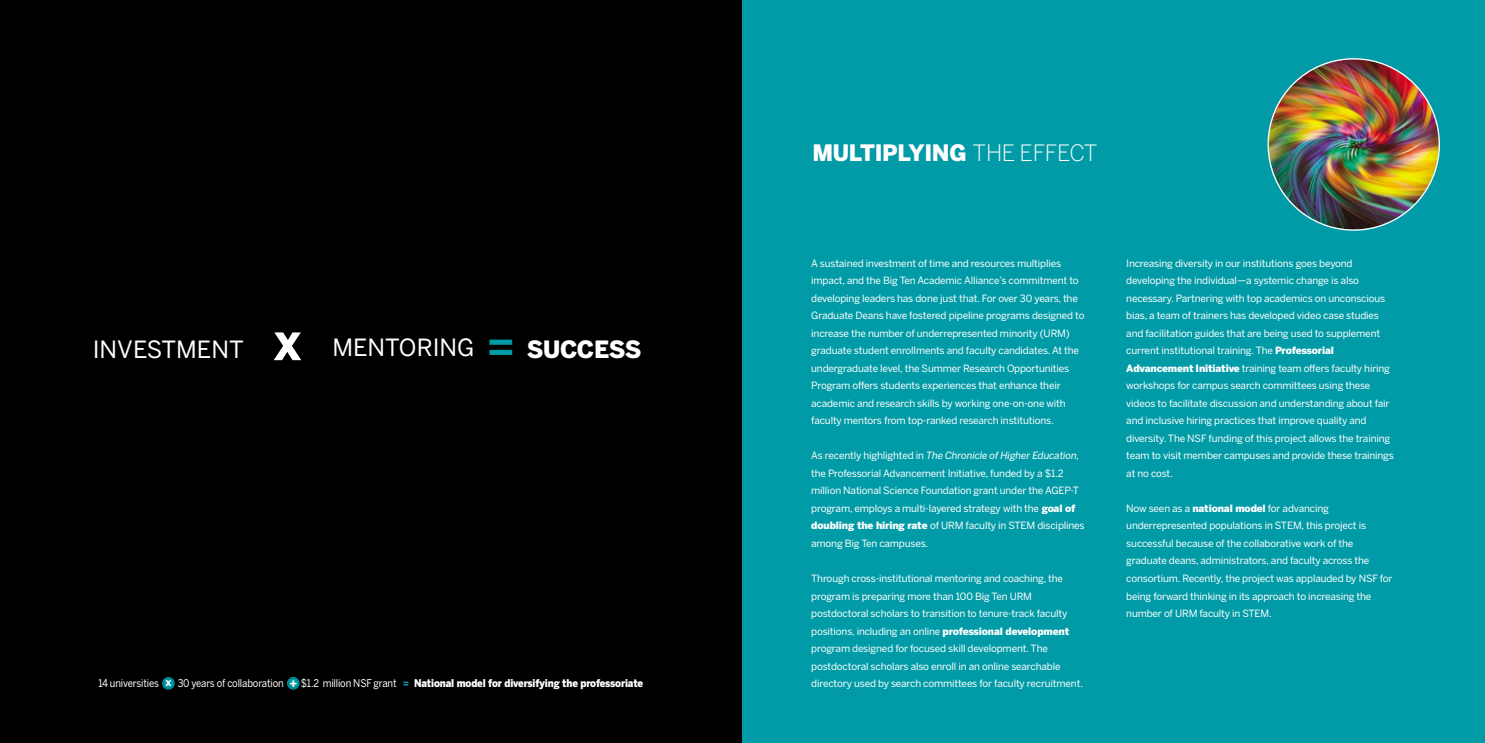
<style>
.page{position:relative;width:1485px;height:743px;background:#fff}
.page>*{position:absolute;margin:0;border:0;box-sizing:border-box;transform-origin:0 0}
.t1{font:700 52px "Benton Sans";color:#fff}
.t2{font:23.62px "Benton Sans";color:#fff}
.t3{font:900 22.5px "Benton Sans";letter-spacing:-.015em;color:#fff}
.t4{font:700 12.5px "Benton Sans";color:#fff}
.t5{font:700 11px "Benton Sans";color:#fff}
.t6{font:900 10.62px "Benton Sans";letter-spacing:-.015em;color:#fff;scale:.9 1}
.t7{font:10.62px "Benton Sans";letter-spacing:-.015em;color:#fff;scale:.9 1}
.t8{font:10px/17.5px "Benton Sans";letter-spacing:-.015em;color:#fff}
.s1{font-weight:700;font-size:44.75px;color:#009ba7}
.s2{font-weight:900}
.s3{font-weight:400}
.s4{color:#009ba7}
.s5{font-weight:300}
.s6{font-style:italic}
</style>
<div class="page">
<div style="left:0;top:0;width:742px;height:742px;background:#000001"></div>
<div style="left:742px;top:0;width:743px;height:742px;background:#009ba7"></div>
<svg style="left:162px;top:677px;width:13px;height:12px"></svg>
<svg style="left:287px;top:677px;width:13px;height:12px"></svg>
<img style="left:1268px;top:58px;width:172px;height:173px">
<h2 class="t2" style="left:93px;top:335px;width:153px">INVESTMENT</h2>
<p class="t1" style="left:273px;top:303px;width:30px">x</p>
<p class="t2" style="left:332px;top:333px;width:311px">MENTORING <span class="s1">=</span> <span class="s2">SUCCESS</span></p>
<p class="t7" style="left:98px;top:676px;width:69px">14 universities</p>
<p class="t7" style="left:178px;top:676px;width:119px">30 years of collaboration</p>
<p class="t4" style="left:289px;top:673px;width:10px">+</p>
<p class="t6" style="left:301px;top:674px;width:382px"><span class="s3">$1.2 million NSF grant</span> <span class="s4">=</span> National model for diversifying the professoriate</p>
<p class="t5" style="left:166px;top:674px;width:8px">x</p>
<h2 class="t3" style="left:812px;top:136px;width:287px">MULTIPLYING <span class="s5">THE EFFECT</span></h2>
<p class="t8" style="left:811px;top:254px;width:275px">A sustained investment of time and resources multiplies impact, and the Big Ten Academic Alliance’s commitment to developing leaders has done just that. For over 30 years, the Graduate Deans have fostered pipeline programs designed to increase the number of underrepresented minority (URM) graduate student enrollments and faculty candidates. At the undergraduate level, the Summer Research Opportunities Program offers students experiences that enhance their academic and research skills by working one-on-one with faculty mentors from top-ranked research institutions.</p>
<p class="t8" style="left:811px;top:447px;width:275px">As recently highlighted in <span class="s6">The Chronicle of Higher Education, </span>the Professorial Advancement Initiative, funded by a $1.2 million National Science Foundation grant under the AGEP-T program, employs a multi-layered strategy with the <span class="s2">goal of doubling the hiring rate</span> of URM faculty in STEM disciplines among Big Ten campuses.</p>
<p class="t8" style="left:811px;top:569px;width:273px">Through cross-institutional mentoring and coaching, the program is preparing more than 100 Big Ten URM postdoctoral scholars to transition to tenure-track faculty positions, including an online <span class="s2">professional development </span>program designed for focused skill development. The postdoctoral scholars also enroll in an online searchable directory used by search committees for faculty recruitment.</p>
<p class="t8" style="left:1126px;top:254px;width:269px">Increasing diversity in our institutions goes beyond developing the individual—a systemic change is also necessary. Partnering with top academics on unconscious bias, a team of trainers has developed video case studies and facilitation guides that are being used to supplement current institutional training. The <span class="s2">Professorial Advancement Initiative</span> training team offers faculty hiring workshops for campus search committees using these videos to facilitate discussion and understanding about fair and inclusive hiring practices that improve quality and diversity. The NSF funding of this project allows the training team to visit member campuses and provide these trainings at no cost.</p>
<p class="t8" style="left:1126px;top:499px;width:268px">Now seen as a <span class="s2">national model</span> for advancing underrepresented populations in STEM, this project is successful because of the collaborative work of the graduate deans, administrators, and faculty across the consortium. Recently, the project was applauded by NSF for being forward thinking in its approach to increasing the number of URM faculty in STEM.</p>
</div>
